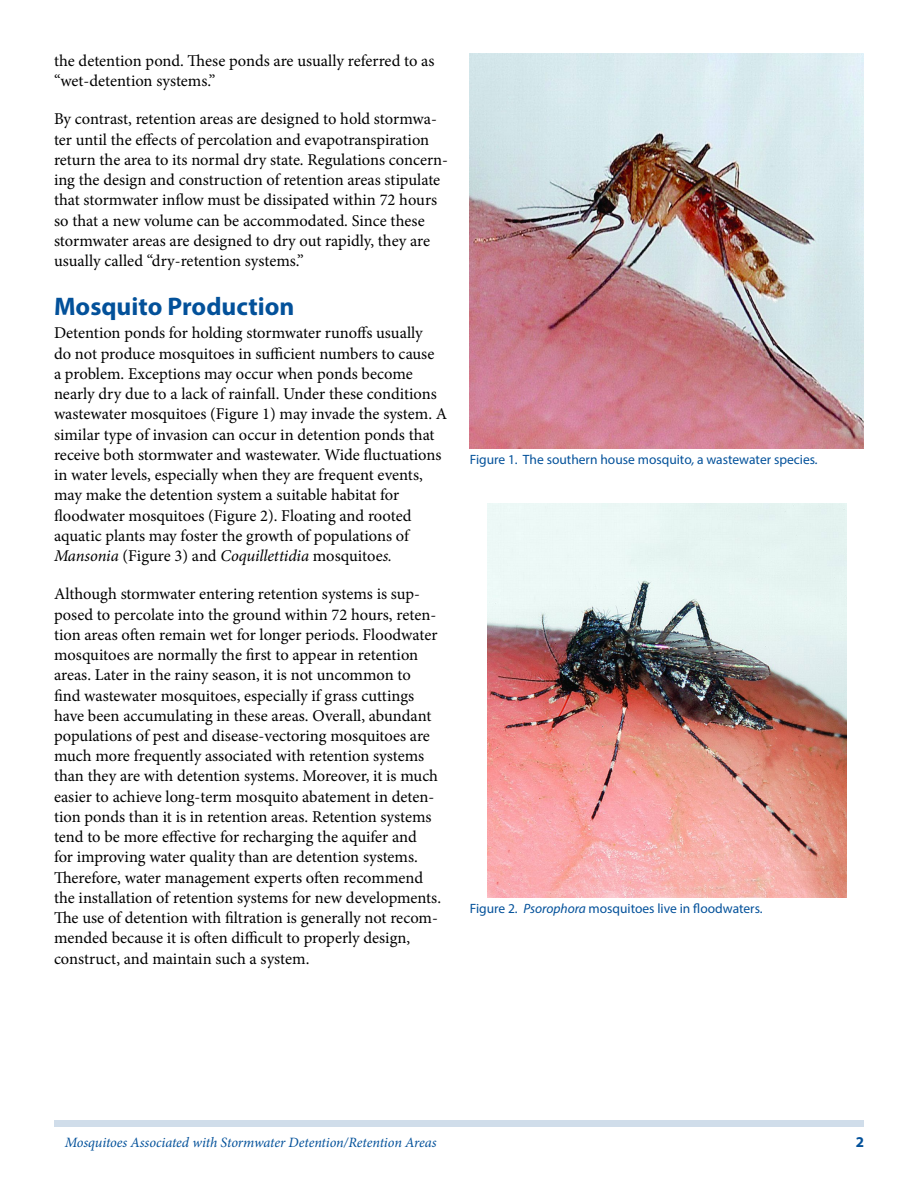
<style>
.page{position:relative;width:918px;height:1188px;background:#fff}
.page>*{position:absolute;margin:0;border:0;box-sizing:border-box;transform-origin:0 0}
.t1{font:700 25.5px "Myriad Pro";color:#03519a}
.t2{font:16.5px/20.2px "Minion Pro";color:#000}
.t3{font:700 15px "Myriad Pro";color:#03519a}
.t4{font:italic 14.25px "Minion Pro";letter-spacing:-.01em;color:#03519a}
.t5{font:13.5px "Myriad Pro";color:#03519a}
.s1{font-style:italic}
</style>
<div class="page">
<div style="left:54px;top:1120px;width:810px;height:7px;background:#d0ddea"></div>
<img style="left:470px;top:54px;width:394px;height:394px">
<img style="left:487px;top:503px;width:359px;height:394px">
<p class="t2" style="left:54px;top:51px;width:382px">the detention pond. These ponds are usually referred to as “wet-detention systems.”</p>
<p class="t2" style="left:54px;top:109px;width:396px">By contrast, retention areas are designed to hold stormwa&shy;ter until the effects of percolation and evapotranspiration return the area to its normal dry state. Regulations concern&shy;ing the design and construction of retention areas stipulate that stormwater inflow must be dissipated within 72 hours so that a new volume can be accommodated. Since these stormwater areas are designed to dry out rapidly, they are usually called “dry-retention systems.”</p>
<h1 class="t1" style="left:54px;top:290px;width:242px">Mosquito Production</h1>
<p class="t2" style="left:54px;top:323px;width:395px">Detention ponds for holding stormwater runoffs usually<br>do not produce mosquitoes in sufficient numbers to cause<br>a problem. Exceptions may occur when ponds become nearly dry due to a lack of rainfall. Under these conditions wastewater mosquitoes (Figure 1) may invade the system. A similar type of invasion can occur in detention ponds that receive both stormwater and wastewater. Wide fluctuations in water levels, especially when they are frequent events, may make the detention system a suitable habitat for floodwater mosquitoes (Figure 2). Floating and rooted aquatic plants may foster the growth of populations of <span class="s1">Mansonia</span> (Figure 3) and <span class="s1">Coquillettidia</span> mosquitoe<span class="s1">s.</span></p>
<p class="t2" style="left:54px;top:584px;width:389px">Although stormwater entering retention systems is sup&shy;posed to percolate into the ground within 72 hours, reten&shy;tion areas often remain wet for longer periods. Floodwater mosquitoes are normally the first to appear in retention areas. Later in the rainy season, it is not uncommon to find wastewater mosquitoes, especially if grass cuttings have been accumulating in these areas. Overall, abundant populations of pest and disease-vectoring mosquitoes are much more frequently associated with retention systems than they are with detention systems. Moreover, it is much easier to achieve long-term mosquito abatement in deten&shy;tion ponds than it is in retention areas. Retention systems tend to be more effective for recharging the aquifer and<br>for improving water quality than are detention systems.<br>Therefore, water management experts often recommend the installation of retention systems for new developments.<br>The use of detention with filtration is generally not recom&shy;mended because it is often difficult to properly design, construct, and maintain such a system.</p>
<p class="t5" style="left:470px;top:451px;width:350px">Figure 1. The southern house mosquito<span class="s1">,</span> a wastewater species<span class="s1">.</span></p>
<p class="t5" style="left:470px;top:900px;width:294px">Figure 2. <span class="s1">Psorophora</span> mosquitoes live in floodwaters.</p>
<p class="t4" style="left:65px;top:1133px;width:373px">Mosquitoes Associated with Stormwater Detention/Retention Areas</p>
<p class="t3" style="left:856px;top:1133px;width:10px">2</p>
</div>
